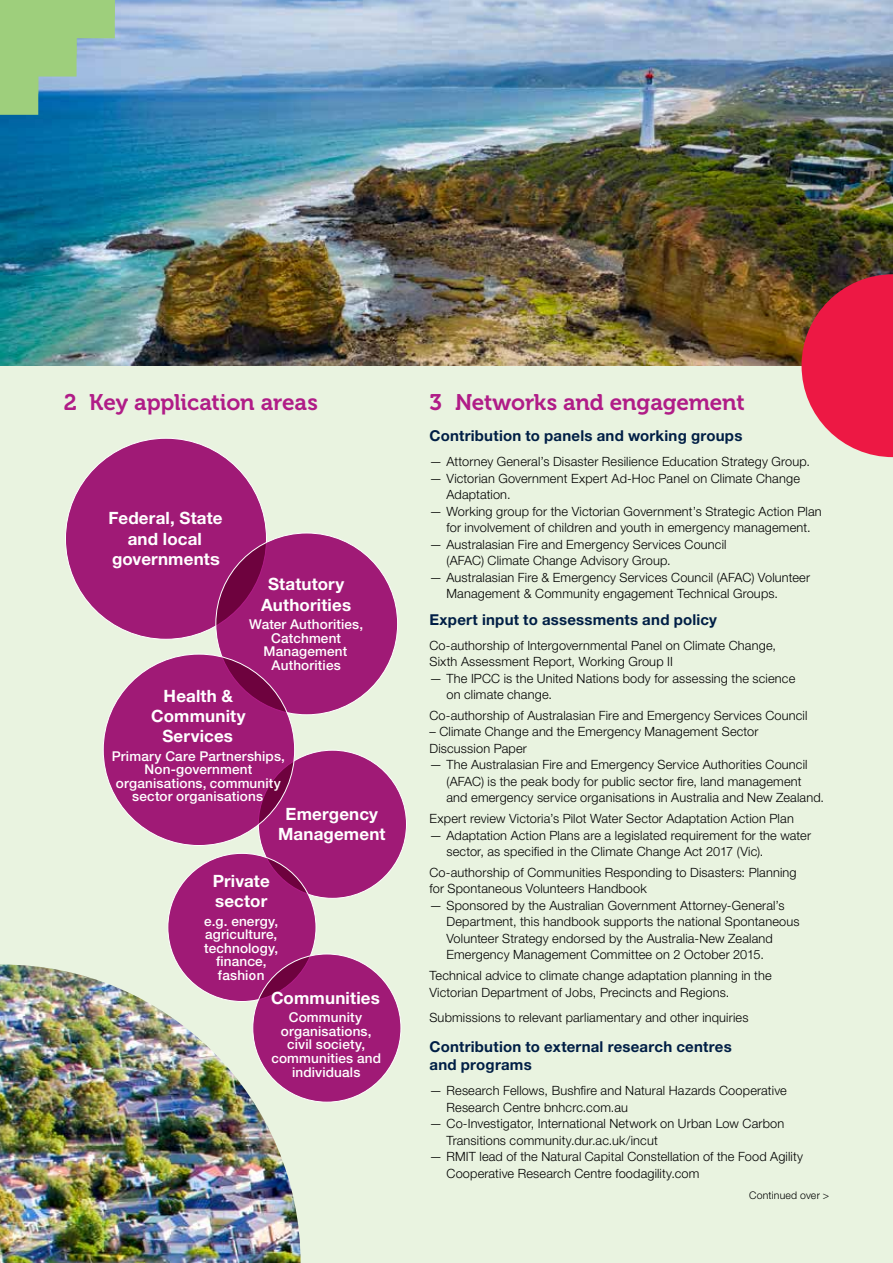
<style>
.page{position:relative;width:893px;height:1263px;background:#fff}
.page>*{position:absolute;margin:0;border:0;box-sizing:border-box;transform-origin:0 0}
.t1{font:22.5px "Museo 700";letter-spacing:-.005em;color:#b01c87}
.t2{font:700 16.95px/20.4px "Helvetica Neue LT Pro";letter-spacing:.01em;color:#fff;text-align:center}
.t3{font:700 15px/18px "Helvetica Neue LT Pro";letter-spacing:.015em;color:#001e45}
.t4{font:500 13.5px/13.5px "Helvetica Neue LT Pro";letter-spacing:.01em;color:#fff;text-align:center}
.t5{font:300 12.75px/16.5px "Helvetica Neue LT Pro";letter-spacing:.015em;color:#000}
.t6{font:300 10.5px "Helvetica Neue LT Pro";letter-spacing:.015em;color:#000}
</style>
<div class="page">
<div style="left:0;top:366px;width:893px;height:897px;background:#e9f3e0"></div>
<div style="left:258px;top:750px;width:148px;height:148px;background:#a01a76;border-radius:50%"></div>
<div style="left:65px;top:438px;width:201px;height:201px;background:#a01a76;border-radius:50%"></div>
<svg style="left:216px;top:533px;width:182px;height:182px;background:#9d1a73"></svg>
<svg style="left:103px;top:654px;width:192px;height:191px;background:#9d1a73"></svg>
<div style="left:168px;top:853px;width:148px;height:148px;background:#a01a76;border-radius:50%"></div>
<div style="left:253px;top:954px;width:148px;height:148px;background:#a01a76;border-radius:50%"></div>
<img style="left:0;top:0;width:893px;height:366px">
<img style="left:0;top:964px;width:301px;height:299px">
<svg style="left:0;top:0;width:115px;height:115px;background:#88bc96"></svg>
<svg style="left:802px;top:274px;width:91px;height:183px;background:#da324f"></svg>
<h1 class="t1" style="left:64px;top:390px;width:256px">2 Key application areas</h1>
<h2 class="t2" style="left:109px;top:508px;width:116px">Federal, State and local governments</h2>
<h2 class="t2" style="left:261px;top:574px;width:91px">Statutory<br>Authorities</h2>
<p class="t4" style="left:249px;top:617px;width:116px">Water Authorities,<br>Catchment<br>Management<br>Authorities</p>
<h2 class="t2" style="left:151px;top:685px;width:96px">Health &amp;<br>Community<br>Services</h2>
<p class="t4" style="left:112px;top:749px;width:175px">Primary Care Partnerships,<br>Non-government organisations, community sector organisations</p>
<h2 class="t2" style="left:278px;top:803px;width:109px">Emergency<br>Management</h2>
<h2 class="t2" style="left:213px;top:870px;width:58px;text-align:left">Private sector</h2>
<p class="t4" style="left:204px;top:914px;width:76px">e.g. energy, agriculture, technology, finance, fashion</p>
<h2 class="t2" style="left:271px;top:987px;width:110px">Communities</h2>
<p class="t4" style="left:271px;top:1010px;width:111px">Community organisations, civil society, communities and individuals</p>
<h1 class="t1" style="left:429px;top:390px;width:317px">3 Networks and engagement</h1>
<p class="t3" style="left:429px;top:426px;width:314px">Contribution to panels and working groups</p>
<p class="t5" style="left:429px;top:453px;width:382px">— Attorney General’s Disaster Resilience Education Strategy Group.</p>
<p class="t5" style="left:446px;top:469px;width:355px;text-indent:-17px">— Victorian Government Expert Ad-Hoc Panel on Climate Change<br>Adaptation.</p>
<p class="t5" style="left:429px;top:502px;width:394px;text-align:center">— Working group for the Victorian Government’s Strategic Action Plan for involvement of children and youth in emergency management.</p>
<p class="t5" style="left:446px;top:535px;width:282px;text-indent:-17px">— Australasian Fire and Emergency Services Council (AFAC) Climate Change Advisory Group.</p>
<p class="t5" style="left:446px;top:568px;width:365px;text-indent:-17px">— Australasian Fire &amp; Emergency Services Council (AFAC) Volunteer<br>Management &amp; Community engagement Technical Groups.</p>
<p class="t3" style="left:429px;top:610px;width:289px">Expert input to assessments and policy</p>
<p class="t5" style="left:429px;top:636px;width:348px">Co-authorship of Intergovernmental Panel on Climate Change,<br>Sixth Assessment Report, Working Group II</p>
<p class="t5" style="left:446px;top:669px;width:350px;text-indent:-17px">— The IPCC is the United Nations body for assessing the science on climate change.</p>
<p class="t5" style="left:429px;top:707px;width:379px">Co-authorship of Australasian Fire and Emergency Services Council</p>
<p class="t5" style="left:429px;top:723px;width:331px">– Climate Change and the Emergency Management Sector<br>Discussion Paper</p>
<p class="t5" style="left:446px;top:756px;width:379px;text-indent:-17px">— The Australasian Fire and Emergency Service Authorities Council (AFAC) is the peak body for public sector fire, land management and emergency service organisations in Australia and New Zealand.</p>
<p class="t5" style="left:429px;top:810px;width:366px">Expert review Victoria’s Pilot Water Sector Adaptation Action Plan</p>
<p class="t5" style="left:446px;top:826px;width:366px;text-indent:-17px">— Adaptation Action Plans are a legislated requirement for the water sector, as specified in the Climate Change Act 2017 (Vic).</p>
<p class="t5" style="left:429px;top:864px;width:369px">Co-authorship of Communities Responding to Disasters: Planning for Spontaneous Volunteers Handbook</p>
<p class="t5" style="left:446px;top:897px;width:355px;text-indent:-17px">— Sponsored by the Australian Government Attorney-General’s Department, this handbook supports the national Spontaneous Volunteer Strategy endorsed by the Australia-New Zealand Emergency Management Committee on 2 October 2015.</p>
<p class="t5" style="left:429px;top:967px;width:344px">Technical advice to climate change adaptation planning in the<br>Victorian Department of Jobs, Precincts and Regions.</p>
<p class="t5" style="left:429px;top:1008px;width:321px">Submissions to relevant parliamentary and other inquiries</p>
<p class="t3" style="left:429px;top:1038px;width:304px">Contribution to external research centres and programs</p>
<p class="t5" style="left:446px;top:1082px;width:342px;text-indent:-17px">— Research Fellows, Bushfire and Natural Hazards Cooperative<br>Research Centre bnhcrc.com.au</p>
<p class="t5" style="left:446px;top:1115px;width:339px;text-indent:-17px">— Co-Investigator, International Network on Urban Low Carbon<br>Transitions community.dur.ac.uk/incut</p>
<p class="t5" style="left:446px;top:1148px;width:358px;text-indent:-17px">— RMIT lead of the Natural Capital Constellation of the Food Agility<br>Cooperative Research Centre foodagility.com</p>
<p class="t6" style="left:749px;top:1189px;width:82px">Continued over &gt;</p>
</div>
